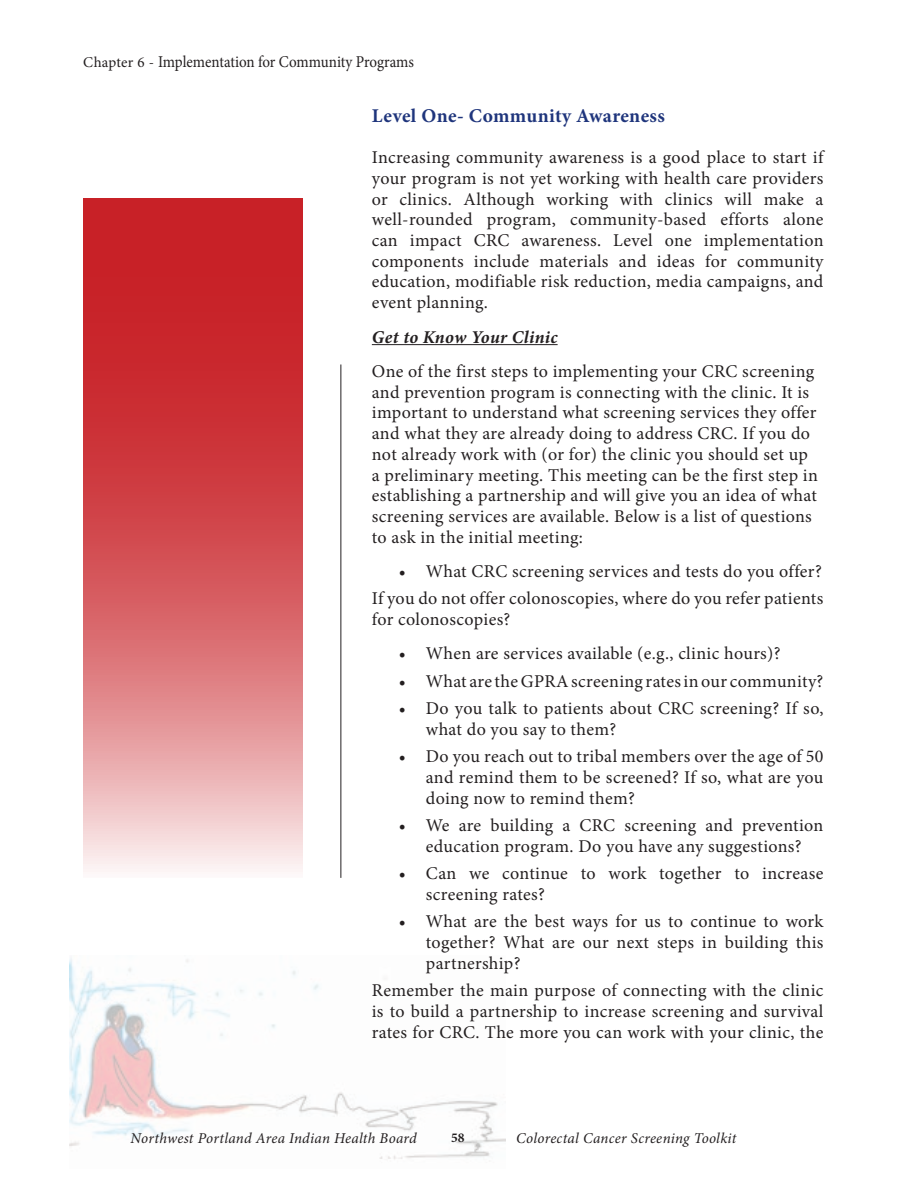
<style>
.page{position:relative;width:918px;height:1188px;background:#fff}
.page>*{position:absolute;margin:0;border:0;box-sizing:border-box;transform-origin:0 0}
.t1{font:700 19.5px "Minion Pro";letter-spacing:.02em;color:#1f357c}
.t2{font:18px/20.7px "Minion Pro";letter-spacing:.02em;color:#231f20;text-align:justify}
.t3{font:italic 700 18px "Minion Pro";letter-spacing:.015em;color:#231f20}
.t4{font:16.5px "Minion Pro";letter-spacing:-.005em;color:#231f20;scale:.91 1}
.t5{font:italic 15px "Minion Pro";letter-spacing:.015em;color:#231f20}
.t6{font:700 13.5px "Minion Pro";color:#231f20}
.s1{font-size:15px}
</style>
<div class="page">
<img style="left:69px;top:958px;width:437px;height:202px">
<hr style="left:372px;top:344px;width:186px;height:1px;background:#231f20">
<hr style="left:340px;top:364px;width:1px;height:514px;background:#231f20">
<svg style="left:83px;top:199px;width:220px;height:673px;background:#d75f63"></svg>
<p class="t4" style="left:83px;top:51px;width:365px"><span class="s1">Chapter 6 -</span> Implementation for Community Programs</p>
<p class="t1" style="left:372px;top:102px;width:295px">Level One- Community Awareness</p>
<p class="t2" style="left:372px;top:147px;width:453px">Increasing community awareness is a good place to start if your program is not yet working with health care providers or clinics. Although working with clinics will make a well-rounded program, community-based efforts alone can impact CRC awareness. Level one implementation components include materials and ideas for community education, modifiable risk reduction, media campaigns, and event planning.</p>
<p class="t3" style="left:372px;top:324px;width:187px">Get to Know Your Clinic</p>
<p class="t2" style="left:372px;top:361px;width:448px;text-align:left">One of the first steps to implementing your CRC screening and prevention program is connecting with the clinic. It is important to understand what screening services they offer and what they are already doing to address CRC. If you do not already work with (or for) the clinic you should set up a preliminary meeting. This meeting can be the first step in establishing a partnership and will give you an idea of what screening services are available. Below is a list of questions to ask in the initial meeting:</p>
<p class="t2" style="left:372px;top:557px;width:453px;line-height:27.5px;text-align:right">• What CRC screening services and tests do you offer?<br>If you do not offer colonoscopies, where do you refer patients</p>
<p class="t2" style="left:372px;top:609px;width:140px">for colonoscopies?</p>
<p class="t2" style="left:399px;top:643px;width:383px">• When are services available (e.g., clinic hours)?</p>
<p class="t2" style="left:399px;top:671px;width:426px">• What are the GPRA screening rates in our community?</p>
<p class="t2" style="left:426px;top:698px;width:399px;text-indent:-27px">• Do you talk to patients about CRC screening? If so, what do you say to them?</p>
<p class="t2" style="left:426px;top:746px;width:399px;text-indent:-27px">• Do you reach out to tribal members over the age of 50 and remind them to be screened? If so, what are you doing now to remind them?</p>
<p class="t2" style="left:399px;top:815px;width:426px;text-align:center">• We are building a CRC screening and prevention education program. Do you have any suggestions?</p>
<p class="t2" style="left:426px;top:863px;width:399px;text-indent:-27px">• Can we continue to work together to increase screening rates?</p>
<p class="t2" style="left:426px;top:911px;width:399px;text-indent:-27px">• What are the best ways for us to continue to work together? What are our next steps in building this partnership?</p>
<p class="t2" style="left:372px;top:980px;width:453px">Remember the main purpose of connecting with the clinic is to build a partnership to increase screening and survival rates for CRC. The more you can work with your clinic, the</p>
<p class="t5" style="left:131px;top:1128px;width:288px">Northwest Portland Area Indian Health Board</p>
<p class="t5" style="left:516px;top:1128px;width:222px">Colorectal Cancer Screening Toolkit</p>
<p class="t6" style="left:451px;top:1128px;width:15px">58</p>
</div>
